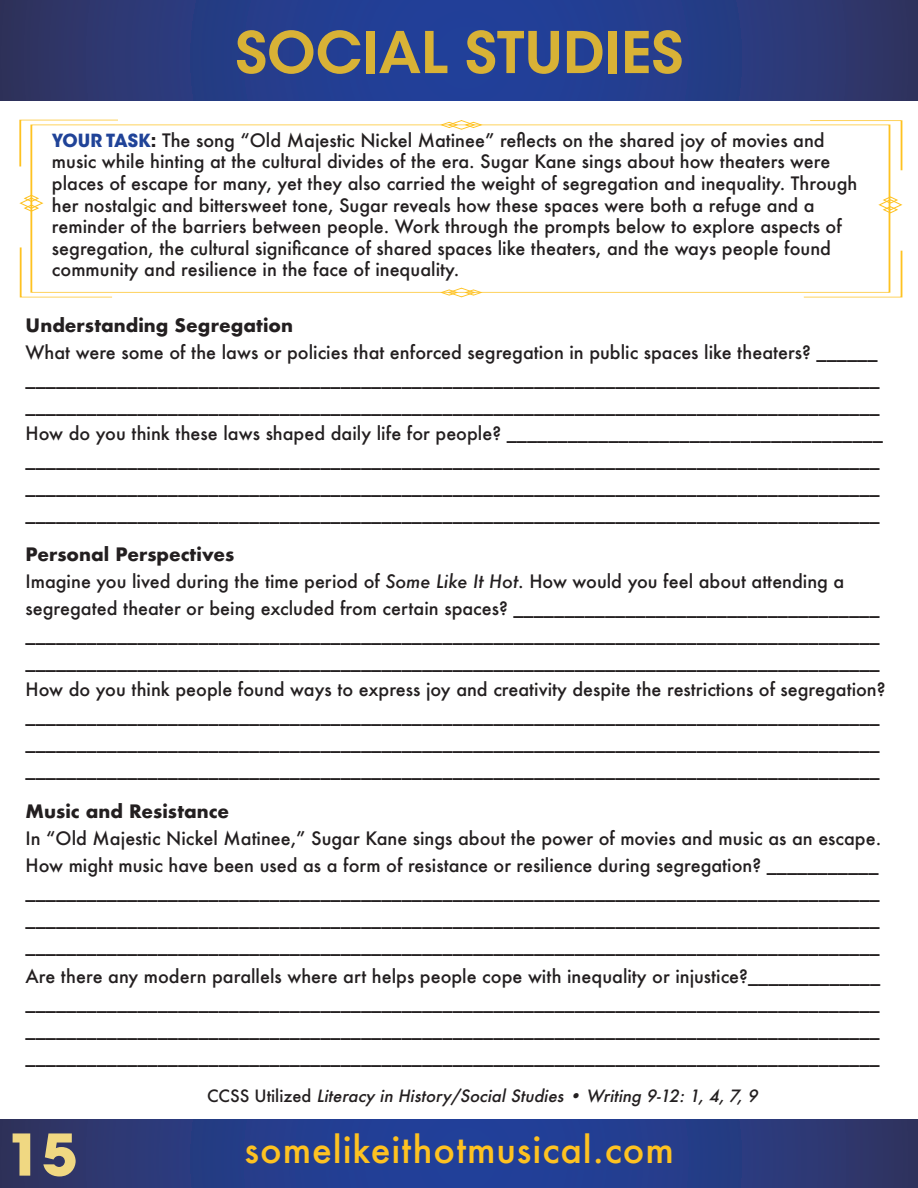
<style>
.page{position:relative;width:918px;height:1188px;background:#fff}
.page>*{position:absolute;margin:0;border:0;box-sizing:border-box;transform-origin:0 0}
.t1{font:600 57px "ITC Avant Garde Std";color:#d8b236}
.t2{font:700 57px "ITC Avant Garde Std";color:#f0d882}
.t3{font:500 36px "Futura";letter-spacing:.025em;color:#fec221}
.t4{font:500 18px/21.6px "Futura";color:#231f20}
.t5{font:700 18px "Futura";color:#231f20}
.t6{font:italic 500 16.5px "Futura";color:#231f20}
.s1{font-family:"ITC Avant Garde Std";font-weight:700;color:#204398}
.s2{font-family:"ITC Avant Garde Std";font-weight:700}
.s3{font-style:italic}
.s4{font-style:normal}
</style>
<div class="page">
<svg style="left:0;top:1120px;width:918px;height:67px;background:#273b82"></svg>
<svg style="left:0;top:0;width:918px;height:101px;background:#273b82"></svg>
<svg style="left:19px;top:119px;width:101px;height:48px"></svg>
<svg style="left:808px;top:120px;width:95px;height:51px"></svg>
<svg style="left:802px;top:250px;width:101px;height:48px"></svg>
<svg style="left:19px;top:247px;width:95px;height:51px"></svg>
<svg style="left:878px;top:196px;width:25px;height:18px"></svg>
<svg style="left:19px;top:194px;width:25px;height:18px"></svg>
<svg style="left:439px;top:287px;width:45px;height:11px"></svg>
<svg style="left:439px;top:120px;width:45px;height:10px"></svg>
<p class="t1" style="left:235px;top:16px;width:450px">SOCIAL STUDIES</p>
<p class="t4" style="left:52px;top:129px;width:807px"><span class="s1">YOUR TASK</span><span class="s2">:</span> The song “Old Majestic Nickel Matinee” reflects on the shared joy of movies and music while hinting at the cultural divides of the era. Sugar Kane sings about how theaters were places of escape for many, yet they also carried the weight of segregation and inequality. Through her nostalgic and bittersweet tone, Sugar reveals how these spaces were both a refuge and a reminder of the barriers between people. Work through the prompts below to explore aspects of segregation, the cultural significance of shared spaces like theaters, and the ways people found community and resilience in the face of inequality.</p>
<p class="t5" style="left:26px;top:312px;width:269px">Understanding Segregation</p>
<p class="t4" style="left:26px;top:341px;width:854px">What were some of the laws or policies that enforced segregation in public spaces like theaters? ______</p>
<p class="t4" style="left:26px;top:368px;width:856px">____________________________________________________________________________________</p>
<p class="t4" style="left:26px;top:395px;width:856px">____________________________________________________________________________________</p>
<p class="t4" style="left:26px;top:419px;width:859px;line-height:27px">How do you think these laws shaped daily life for people? _____________________________________ ____________________________________________________________________________________</p>
<p class="t4" style="left:26px;top:476px;width:856px">____________________________________________________________________________________</p>
<p class="t4" style="left:26px;top:503px;width:856px">____________________________________________________________________________________</p>
<p class="t5" style="left:26px;top:541px;width:210px">Personal Perspectives</p>
<p class="t4" style="left:26px;top:568px;width:856px;line-height:27px">Imagine you lived during the time period of <span class="s3">Some Like It Hot</span>. How would you feel about attending a segregated theater or being excluded from certain spaces? ____________________________________</p>
<p class="t4" style="left:26px;top:624px;width:856px">____________________________________________________________________________________</p>
<p class="t4" style="left:26px;top:651px;width:856px">____________________________________________________________________________________</p>
<p class="t4" style="left:26px;top:678px;width:862px">How do you think people found ways to express joy and creativity despite the restrictions of segregation?</p>
<p class="t4" style="left:26px;top:705px;width:856px">____________________________________________________________________________________</p>
<p class="t4" style="left:26px;top:732px;width:856px">____________________________________________________________________________________</p>
<p class="t4" style="left:26px;top:759px;width:856px">____________________________________________________________________________________</p>
<p class="t5" style="left:26px;top:798px;width:205px">Music and Resistance</p>
<p class="t4" style="left:26px;top:824px;width:857px;line-height:27px">In “Old Majestic Nickel Matinee,” Sugar Kane sings about the power of movies and music as an escape.<br>How might music have been used as a form of resistance or resilience during segregation? ___________</p>
<p class="t4" style="left:26px;top:881px;width:856px">____________________________________________________________________________________</p>
<p class="t4" style="left:26px;top:908px;width:856px">____________________________________________________________________________________</p>
<p class="t4" style="left:26px;top:935px;width:856px">____________________________________________________________________________________</p>
<p class="t4" style="left:26px;top:965px;width:856px">Are there any modern parallels where art helps people cope with inequality or injustice?_____________</p>
<p class="t4" style="left:26px;top:989px;width:856px;line-height:27px;text-align:justify">____________________________________________________________________________________ ____________________________________________________________________________________ ____________________________________________________________________________________</p>
<p class="t6" style="left:207px;top:1085px;width:556px"><span class="s4">C C S S U t i l i z e d</span> Literacy in History/Social Studies • Writing 9-12: 1, 4, 7, 9</p>
<p class="t2" style="left:7px;top:1118px;width:72px">15</p>
<p class="t3" style="left:245px;top:1125px;width:431px">somelikeithotmusical.com</p>
</div>
